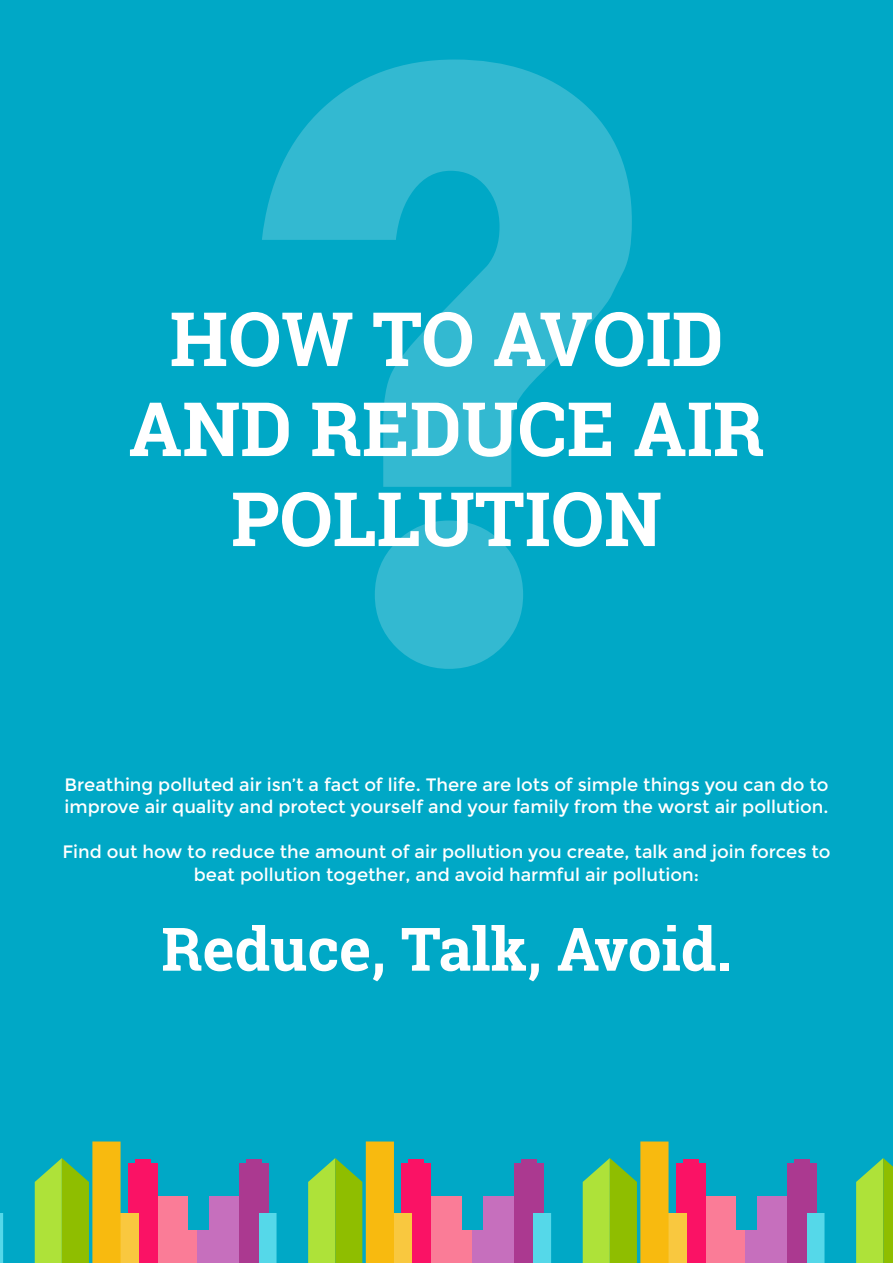
<style>
.page{position:relative;width:893px;height:1263px;background:#00a8c6}
.page>*{position:absolute;margin:0;border:0;box-sizing:border-box;transform-origin:0 0}
.t1{font:700 75px/90px "Roboto Slab";color:#fff;text-align:center}
.t2{font:700 60px "Roboto Slab";color:#fff}
.t3{font:18px/22.5px "Montserrat";color:#fff}
</style>
<div class="page">
<svg style="left:262px;top:60px;width:370px;height:609px"></svg>
<div style="left:169px;top:1231px;width:30px;height:32px;background:#fa7c97"></div>
<div style="left:155px;top:1196px;width:33px;height:67px;background:#fa7c97"></div>
<div style="left:128px;top:1163px;width:30px;height:100px;background:#fa1265"></div>
<div style="left:135px;top:1160px;width:16px;height:69px;background:#fa1265"></div>
<div style="left:103px;top:1214px;width:35px;height:49px;background:#f9c83f"></div>
<div style="left:92px;top:1141px;width:29px;height:122px;background:#f8ba0f"></div>
<svg style="left:35px;top:1158px;width:54px;height:105px;background:#8bcb30"></svg>
<div style="left:0;top:1214px;width:21px;height:49px;background:#55d8e9"></div>
<div style="left:3px;top:1141px;width:28px;height:122px;background:#00a8c6"></div>
<div style="left:442px;top:1231px;width:31px;height:32px;background:#fa7c97"></div>
<div style="left:428px;top:1196px;width:33px;height:67px;background:#fa7c97"></div>
<div style="left:401px;top:1163px;width:30px;height:100px;background:#fa1265"></div>
<div style="left:408px;top:1160px;width:16px;height:69px;background:#fa1265"></div>
<div style="left:376px;top:1214px;width:36px;height:49px;background:#f9c83f"></div>
<div style="left:366px;top:1141px;width:28px;height:122px;background:#f8ba0f"></div>
<svg style="left:308px;top:1158px;width:54px;height:105px;background:#8bcb30"></svg>
<div style="left:198px;top:1231px;width:30px;height:32px;background:#c66fbd"></div>
<div style="left:209px;top:1196px;width:33px;height:67px;background:#c66fbd"></div>
<div style="left:239px;top:1163px;width:30px;height:100px;background:#ab3990"></div>
<div style="left:246px;top:1160px;width:16px;height:69px;background:#ab3990"></div>
<div style="left:259px;top:1214px;width:35px;height:49px;background:#55d8e9"></div>
<div style="left:277px;top:1141px;width:28px;height:122px;background:#00a8c6"></div>
<div style="left:717px;top:1231px;width:30px;height:32px;background:#fa7c97"></div>
<div style="left:703px;top:1196px;width:33px;height:67px;background:#fa7c97"></div>
<div style="left:676px;top:1163px;width:30px;height:100px;background:#fa1265"></div>
<div style="left:683px;top:1160px;width:16px;height:69px;background:#fa1265"></div>
<div style="left:651px;top:1214px;width:35px;height:49px;background:#f9c83f"></div>
<div style="left:640px;top:1141px;width:28px;height:122px;background:#f8ba0f"></div>
<svg style="left:583px;top:1158px;width:54px;height:105px;background:#8bcb30"></svg>
<div style="left:473px;top:1231px;width:30px;height:32px;background:#c66fbd"></div>
<div style="left:484px;top:1196px;width:33px;height:67px;background:#c66fbd"></div>
<div style="left:514px;top:1163px;width:30px;height:100px;background:#ab3990"></div>
<div style="left:521px;top:1160px;width:16px;height:69px;background:#ab3990"></div>
<div style="left:533px;top:1214px;width:36px;height:49px;background:#55d8e9"></div>
<div style="left:551px;top:1141px;width:28px;height:122px;background:#00a8c6"></div>
<svg style="left:856px;top:1158px;width:37px;height:105px;background:#94d239"></svg>
<div style="left:746px;top:1231px;width:30px;height:32px;background:#c66fbd"></div>
<div style="left:757px;top:1196px;width:33px;height:67px;background:#c66fbd"></div>
<div style="left:787px;top:1163px;width:30px;height:100px;background:#ab3990"></div>
<div style="left:794px;top:1160px;width:16px;height:69px;background:#ab3990"></div>
<div style="left:807px;top:1214px;width:35px;height:49px;background:#55d8e9"></div>
<div style="left:824px;top:1141px;width:29px;height:122px;background:#00a8c6"></div>
<h1 class="t1" style="left:128px;top:293px;width:638px">HOW TO AVOID<br>AND REDUCE AIR<br>POLLUTION</h1>
<p class="t3" style="left:64px;top:773px;width:766px">Breathing polluted air isn’t a fact of life. There are lots of simple things you can do to improve air quality and protect yourself and your family from the worst air pollution.</p>
<p class="t3" style="left:62px;top:841px;width:770px;text-align:center">Find out how to reduce the amount of air pollution you create, talk and join forces to beat pollution together, and avoid harmful air pollution:</p>
<h2 class="t2" style="left:161px;top:908px;width:572px">Reduce, Talk, Avoid.</h2>
</div>
